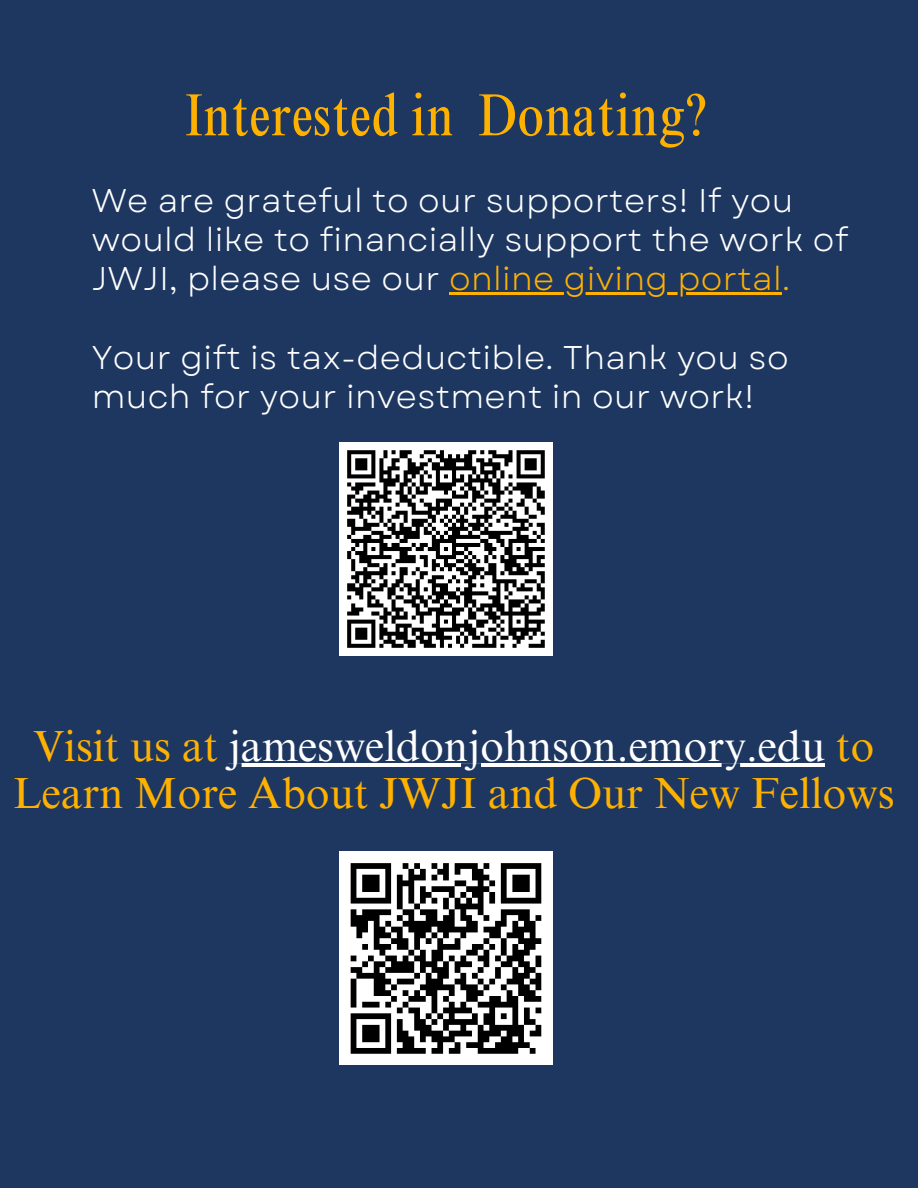
<style>
.page{position:relative;width:918px;height:1188px;background:#1e3761}
.page>*{position:absolute;margin:0;border:0;box-sizing:border-box;transform-origin:0 0}
.t1{font:condensed 60px "Times NRMT Pro";letter-spacing:.01em;color:#ffb100}
.t2{font:43.5px/46.2px "Times NRMT Pro";color:#ffb100;text-align:center}
.t3{font:32.85px/39.3px "Garet";letter-spacing:.01em;color:#fff}
.s1{color:#ffb100}
.s2{color:#fff}
</style>
<div class="page">
<div style="left:339px;top:852px;width:214px;height:213px;background:#fff"></div>
<svg style="left:350px;top:863px;width:192px;height:191px"></svg>
<div style="left:339px;top:442px;width:214px;height:214px;background:#fff"></div>
<svg style="left:347px;top:450px;width:198px;height:198px"></svg>
<hr style="left:449px;top:293px;width:333px;height:2px;background:#ffb100">
<hr style="left:229px;top:764px;width:596px;height:3px;background:#fff">
<p class="t1" style="left:185px;top:92px;width:523px">Interested in Donating?</p>
<p class="t3" style="left:92px;top:181px;width:758px">We are grateful to our supporters! If you would like to financially support the work of<br>JWJI, please use our <span class="s1">online giving portal.</span></p>
<p class="t3" style="left:92px;top:338px;width:698px">Your gift is tax-deductible. Thank you so much for your investment in our work!</p>
<p class="t2" style="left:13px;top:729px;width:883px">Visit us at <span class="s2">jamesweldonjohnson.emory.edu</span> to<br>Learn More About JWJI and Our New Fellows</p>
</div>
